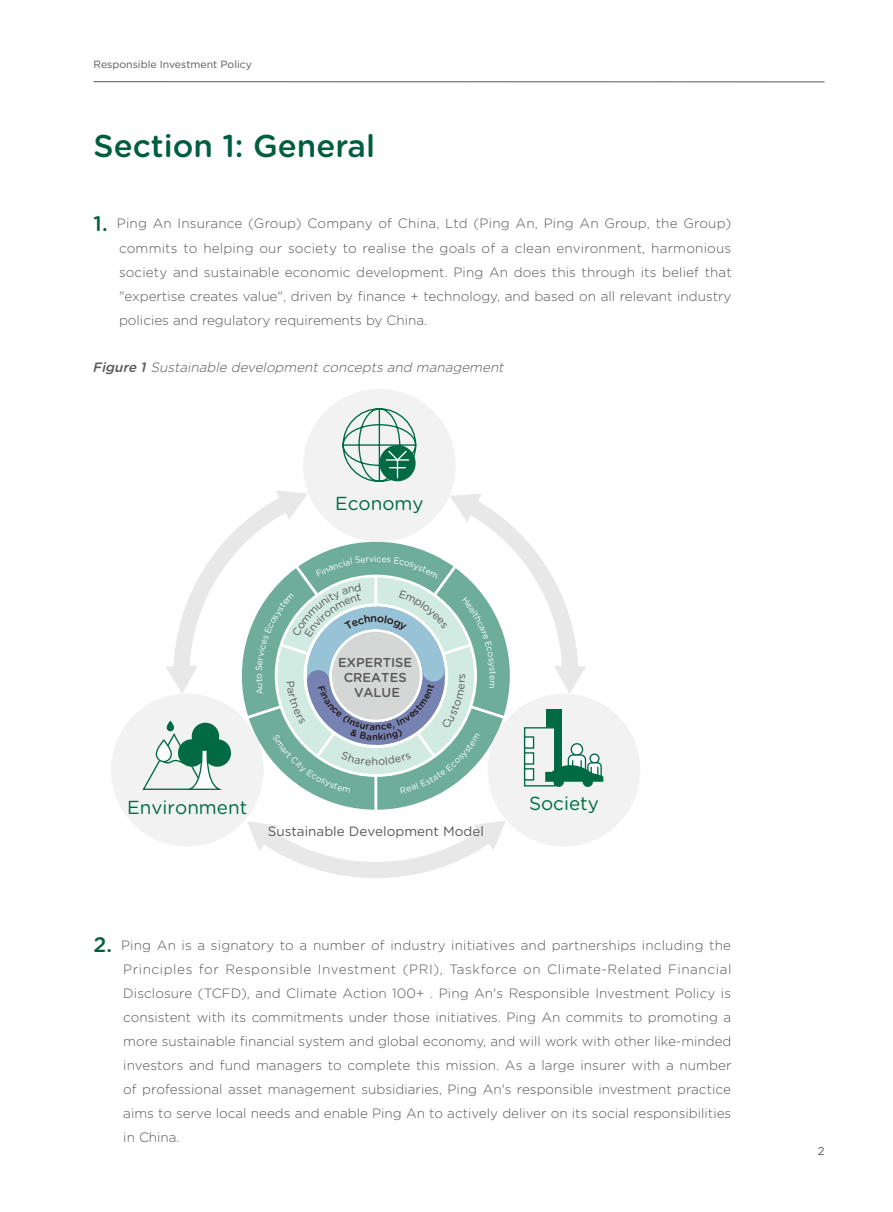
<style>
.page{position:relative;width:893px;height:1212px;background:#fff}
.page>*{position:absolute;margin:0;border:0;box-sizing:border-box;transform-origin:0 0}
.t1{font:500 31.5px "Gotham Rounded";color:#005e3c}
.t2{font:18.9px "Gotham Rounded";color:#006a44}
.t3{font:300 13.5px/24px "Gotham Rounded";color:#595757;text-align:justify}
.t4{font:italic 300 13.5px "Gotham Rounded";color:#595757}
.t5{font:13.5px "Gotham Rounded";color:#585857}
.t6{font:500 12.9px/14.9px "Gotham Rounded";color:#585857;text-align:center}
.t7{font:11.25px "Gotham Rounded";color:#595757}
.t8{font:10.5px "Gotham Rounded";color:#595757}
.t9{font:8.7px "Gotham Rounded";color:#fff}
.s1{font-weight:500;font-size:21px;color:#005e3c}
.s2{font-weight:500}
</style>
<div class="page">
<hr style="left:94px;top:81px;width:730px;height:1px;background:#595757">
<div style="left:488px;top:694px;width:152px;height:152px;background:#f1f2f1;border-radius:50%"></div>
<div style="left:111px;top:694px;width:153px;height:152px;background:#f1f2f1;border-radius:50%"></div>
<div style="left:303px;top:389px;width:153px;height:153px;background:#f1f2f1;border-radius:50%"></div>
<svg style="left:142px;top:408px;width:461px;height:470px"></svg>
<p class="t8" style="left:94px;top:58px;width:160px">Responsible Investment Policy</p>
<h1 class="t1" style="left:94px;top:124px;width:283px">Section 1: General</h1>
<p class="t3" style="left:119px;top:211px;width:614px;text-indent:-26px"><span class="s1">1.</span> Ping An Insurance (Group) Company of China, Ltd (Ping An, Ping An Group, the Group) commits to helping our society to realise the goals of a clean environment, harmonious society and sustainable economic development. Ping An does this through its belief that "expertise creates value", driven by finance + technology, and based on all relevant industry policies and regulatory requirements by China.</p>
<p class="t4" style="left:93px;top:358px;width:416px"><span class="s2">Figure 1</span> Sustainable developmentconcepts and management</p>
<h2 class="t2" style="left:335px;top:490px;width:90px">Economy</h2>
<p class="t9" style="left:253px;top:679px;width:7px;rotate:-90deg">o</p>
<p class="t9" style="left:374px;top:553px;width:4px">i</p>
<p class="t6" style="left:338px;top:655px;width:75px">EXPERTISE<br>CREATES<br>VALUE</p>
<h2 class="t2" style="left:127px;top:794px;width:122px">Environment</h2>
<p class="t5" style="left:268px;top:822px;width:218px">Sustainable Development Model</p>
<h2 class="t2" style="left:529px;top:790px;width:71px">Society</h2>
<p class="t3" style="left:123px;top:932px;width:610px;text-indent:-30px"><span class="s1">2.</span> Ping An is a signatory to a number of industry initiatives and partnerships including the Principles for Responsible Investment (PRI), Taskforce on Climate-Related Financial Disclosure (TCFD), and Climate Action 100+ . Ping An's Responsible Investment Policy is consistent with its commitments under those initiatives. Ping An commits to promoting a more sustainable financial system and global economy, and will work with other like-minded investors and fund managers to complete this mission. As a large insurer with a number of professional asset management subsidiaries, Ping An's responsible investment practice aims to serve local needs and enable Ping An to actively deliver on its social responsibilities in China.</p>
<p class="t7" style="left:818px;top:1143px;width:8px">2</p>
</div>
